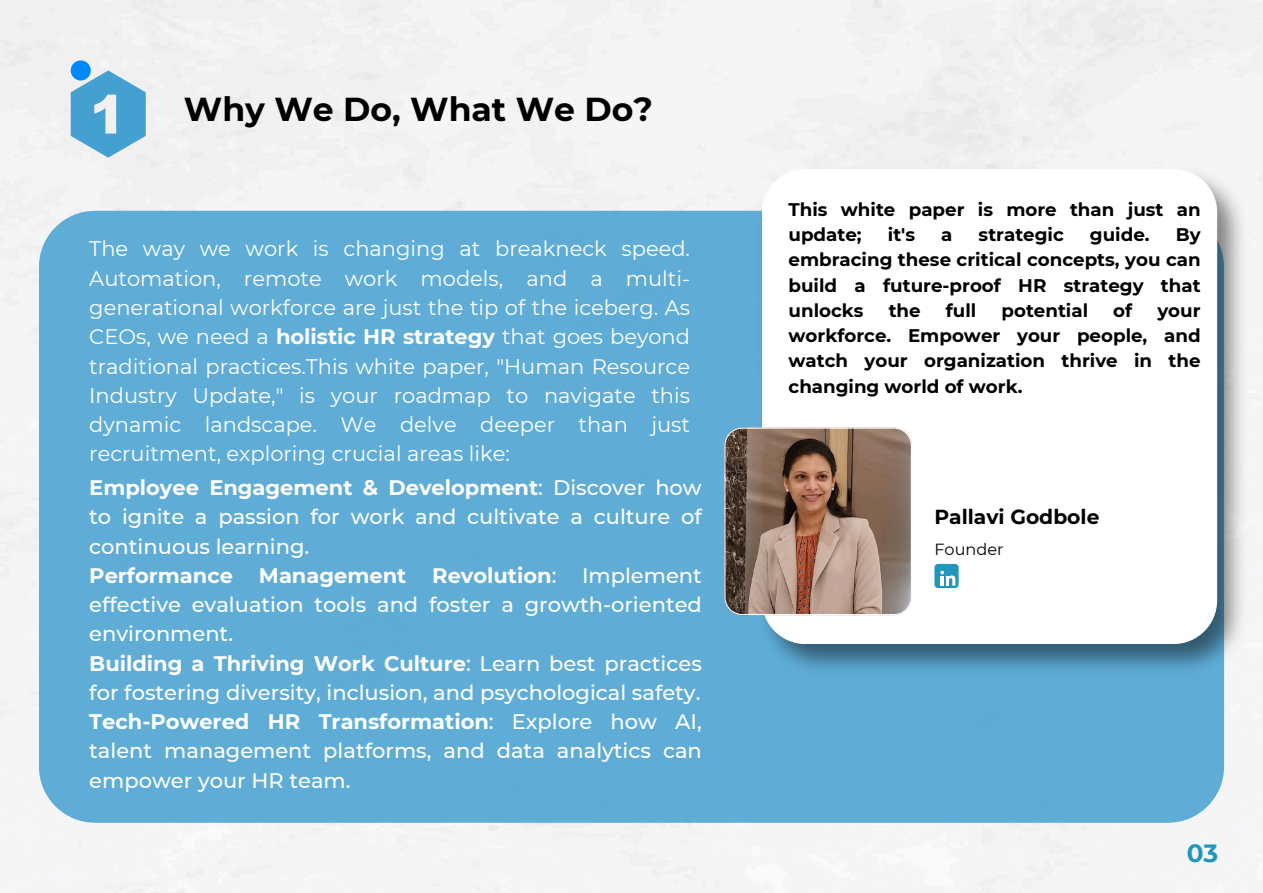
<style>
.page{position:relative;width:1263px;height:893px;background:#fff}
.page>*{position:absolute;margin:0;border:0;box-sizing:border-box;transform-origin:0 0}
.t1{font:700 33.08px "Montserrat";color:#000}
.t2{font:700 24.83px "Montserrat";color:#2197bd}
.t3{font:500 21px/29.2px "Montserrat";color:#fff}
.t4{font:21px/29.2px "Montserrat";color:#fff;text-align:justify}
.t5{font:700 20.25px "Montserrat";color:#000}
.t6{font:700 18.23px/25.3px "Montserrat";color:#000;text-align:justify}
.t7{font:16.12px "Montserrat";color:#000}
.s1{font-weight:700}
</style>
<div class="page">
<div style="left:39px;top:211px;width:1185px;height:612px;background:#5fadd7;border-radius:56px"></div>
<img style="left:749px;top:158px;width:506px;height:527px">
<div style="left:762px;top:169px;width:454px;height:474px;background:#fff;border-radius:43px"></div>
<img style="left:724px;top:427px;width:188px;height:188px">
<div style="left:934px;top:564px;width:25px;height:24px;background:#2197bd;border-radius:4px"></div>
<svg style="left:940px;top:571px;width:15px;height:14px"></svg>
<div style="left:71px;top:60px;width:20px;height:20px;background:#08f;border-radius:50%"></div>
<svg style="left:71px;top:70px;width:75px;height:88px"></svg>
<p class="t1" style="left:184px;top:89px;width:471px">Why We Do, What We Do?</p>
<p class="t4" style="left:89px;top:234px;width:602px">The way we work is changing at breakneck speed.<br>Automation, remote work models, and a multi&shy;generational workforce are just the tip of the iceberg. As CEOs, we need a <span class="s1">holistic HR strategy</span> that goes beyond traditional practices.This white paper, "Human Resource Industry Update," is your roadmap to navigate this dynamic landscape. We delve deeper than just recruitment, exploring crucial areas like:</p>
<h3 class="t3" style="left:89px;top:473px;width:614px"><span class="s1">Employee Engagement &amp; Development</span>: Discover how to ignite a passion for work and cultivate a culture of continuous learning.<br><span class="s1">Performance Management Revolution</span>: Implement effective evaluation tools and foster a growth-oriented environment.<br><span class="s1">Building a Thriving Work Culture</span>: Learn best practices for fostering diversity, inclusion, and psychological safety.<br><span class="s1">Tech-Powered HR Transformation</span>: Explore how AI, talent management platforms, and data analytics can empower your HR team.</h3>
<p class="t6" style="left:788px;top:196px;width:414px">This white paper is more than just an update;</p>
<p class="t6" style="left:888px;top:222px;width:29px">it's</p>
<p class="t6" style="left:941px;top:222px;width:13px">a</p>
<p class="t6" style="left:979px;top:222px;width:87px">strategic</p>
<p class="t6" style="left:1090px;top:222px;width:61px">guide.</p>
<p class="t6" style="left:788px;top:222px;width:414px;text-indent:387px">By embracing these critical concepts, you can build a future-proof HR strategy that unlocks</p>
<p class="t6" style="left:889px;top:298px;width:34px">the</p>
<p class="t6" style="left:946px;top:298px;width:32px">full</p>
<p class="t6" style="left:1001px;top:298px;width:88px">potential</p>
<p class="t6" style="left:1113px;top:298px;width:20px">of</p>
<p class="t6" style="left:788px;top:298px;width:414px;text-indent:369px">your workforce. Empower your people, and watch your organization thrive in the changing world of work.</p>
<h4 class="t5" style="left:934px;top:504px;width:166px">Pallavi Godbole</h4>
<h2 class="t7" style="left:934px;top:539px;width:71px">Founder</h2>
<h2 class="t2" style="left:1187px;top:838px;width:33px">03</h2>
</div>
